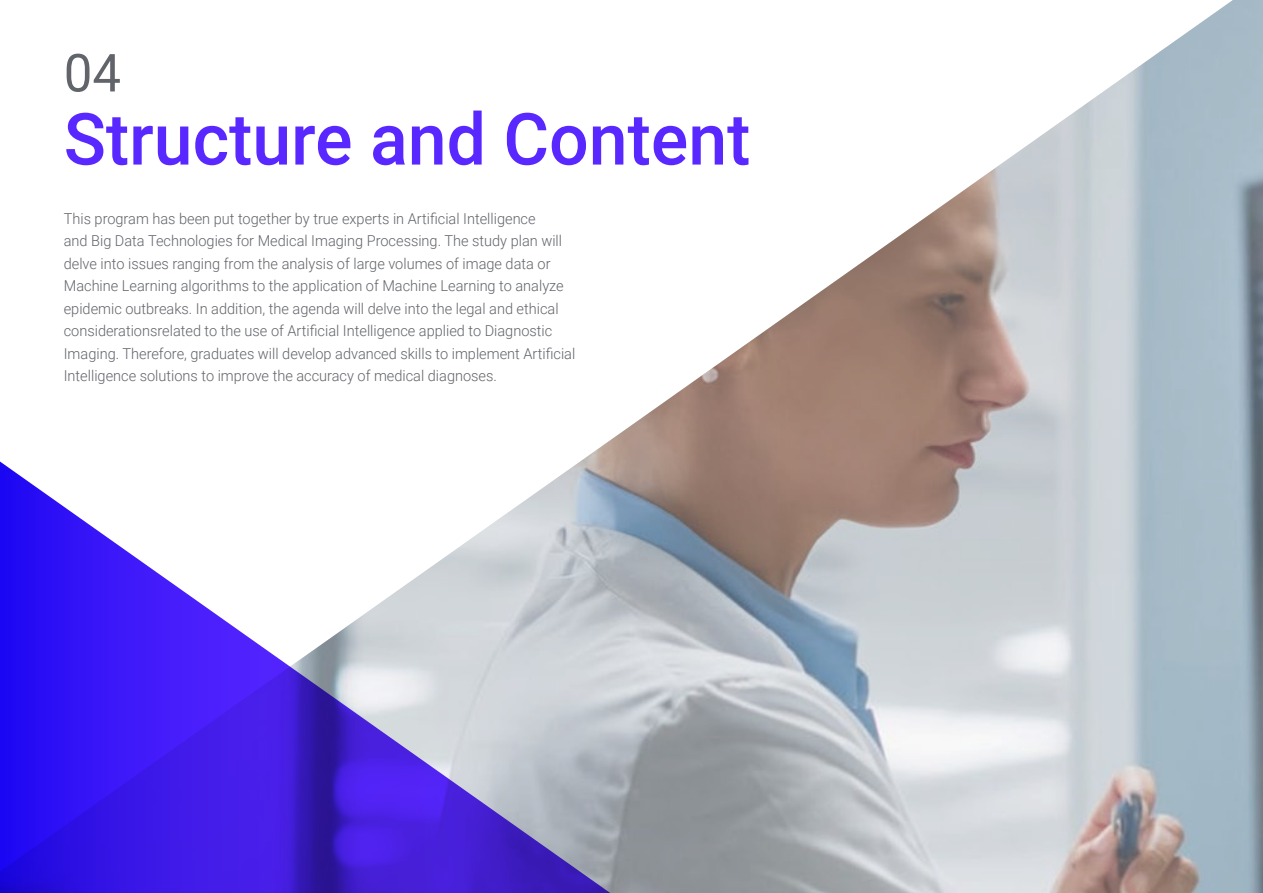
<style>
.page{position:relative;width:1263px;height:893px;background:#fff}
.page>*{position:absolute;margin:0;border:0;box-sizing:border-box;transform-origin:0 0}
.t1{font:500 72px "Roboto";color:#5927ff}
.t2{font:52.5px "Roboto";color:#61646a}
.t3{font:300 15px/22.5px "Roboto";color:#61646a}
</style>
<div class="page">
<img style="left:602px;top:0;width:661px;height:893px">
<svg style="left:0;top:446px;width:640px;height:447px"></svg>
<h2 class="t2" style="left:64px;top:36px;width:59px">04</h2>
<h1 class="t1" style="left:64px;top:89px;width:688px">Structure and Content</h1>
<p class="t3" style="left:64px;top:207px;width:513px">This program has been put together by true experts in Artificial Intelligence<br>and Big Data Technologies for Medical Imaging Processing. The study plan will delve into issues ranging from the analysis of large volumes of image data or Machine Learning algorithms to the application of Machine Learning to analyze epidemic outbreaks. In addition, the agenda will delve into the legal and ethical considerationsrelated to the use of Artificial Intelligence applied to Diagnostic Imaging. Therefore, graduates will develop advanced skills to implement Artificial Intelligence solutions to improve the accuracy of medical diagnoses.</p>
</div>
